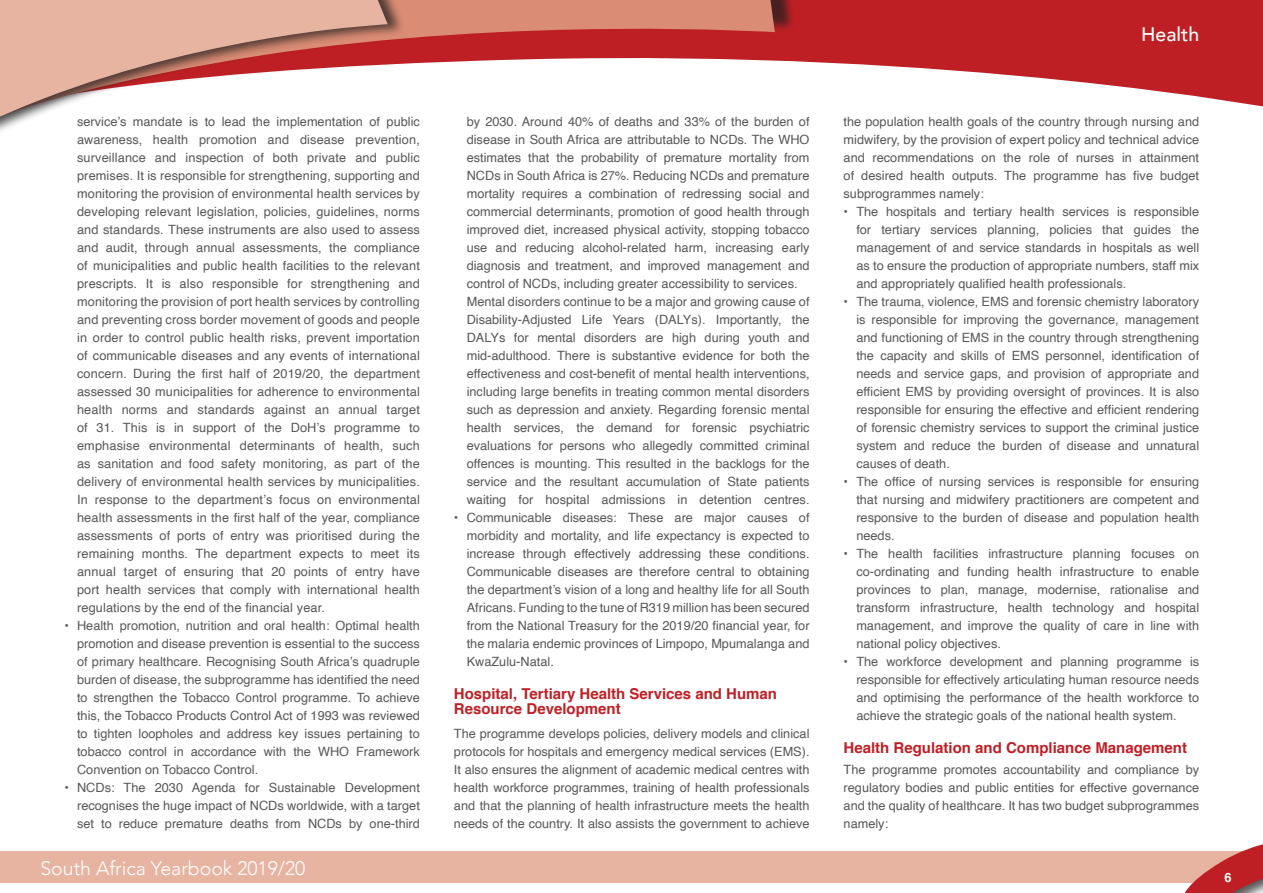
<style>
.page{position:relative;width:1263px;height:893px;background:#fff}
.page>*{position:absolute;margin:0;border:0;box-sizing:border-box;transform-origin:0 0}
.t1{font:300 19.5px "Avenir";color:#fff}
.t2{font:500 19.5px "Avenir";color:#fff}
.Heading1{font:700 15px/15px "Helvetica";color:#be1f24}
.Heading2{font:12.75px/18px "Helvetica";color:#57585a;text-align:justify}
.t3{font:700 12.75px "Helvetica";color:#fff}
</style>
<div class="page">
<div style="left:0;top:851px;width:1245px;height:32px;background:#e7b4a2"></div>
<svg style="left:795px;top:0;width:468px;height:107px;fill:#be1f24"></svg>
<div style="left:0;top:0;width:795px;height:163px;background:#231f20;opacity:.75"></div>
<svg style="left:406px;top:0;width:369px;height:163px"></svg>
<div style="left:0;top:0;width:406px;height:250px;background:#231f20;opacity:.75"></div>
<svg style="left:0;top:0;width:388px;height:239px"></svg>
<svg style="left:1184px;top:844px;width:79px;height:49px"></svg>
<p class="Heading2" style="left:77px;top:113px;width:344px">service’s mandate is to lead the implementation of public awareness, health promotion and disease prevention, surveillance and inspection of both private and public premises. It is responsible for strengthening, supporting and monitoring the provision of environmental health services by developing relevant legislation, policies, guidelines, norms and standards. These instruments are also used to assess and audit, through annual assessments, the compliance of municipalities and public health facilities to the relevant prescripts. It is also responsible for strengthening and monitoring the provision of port health services by controlling and preventing cross border movement of goods and people in order to control public health risks, prevent importation of communicable diseases and any events of international concern. During the first half of 2019/20, the department assessed 30 municipalities for adherence to environmental health norms and standards against an annual target of 31. This is in support of the DoH’s programme to emphasise environmental determinants of health, such as sanitation and food safety monitoring, as part of the delivery of environmental health services by municipalities.<br>In response to the department’s focus on environmental health assessments in the first half of the year, compliance assessments of ports of entry was prioritised during the remaining months. The department expects to meet its annual target of ensuring that 20 points of entry have port health services that comply with international health regulations by the end of the financial year.</p>
<p class="Heading2" style="left:77px;top:617px;width:344px;text-indent:-13px">• Health promotion, nutrition and oral health: Optimal health promotion and disease prevention is essential to the success of primary healthcare. Recognising South Africa’s quadruple burden of disease, the subprogramme has identified the need to strengthen the Tobacco Control programme. To achieve this, the Tobacco Products Control Act of 1993 was reviewed to tighten loopholes and address key issues pertaining to tobacco control in accordance with the WHO Framework Convention on Tobacco Control.</p>
<p class="Heading2" style="left:77px;top:779px;width:344px;text-indent:-13px">• NCDs: The 2030 Agenda for Sustainable Development recognises the huge impact of NCDs worldwide, with a target set to reduce premature deaths from NCDs by one-third</p>
<h1 class="t1" style="left:40px;top:856px;width:267px">South Africa Yearbook 2019/20</h1>
<p class="Heading2" style="left:467px;top:113px;width:344px">by 2030. Around 40% of deaths and 33% of the burden of disease in South Africa are attributable to NCDs. The WHO estimates that the probability of premature mortality from NCDs in South Africa is 27%. Reducing NCDs and premature mortality requires a combination of redressing social and commercial determinants, promotion of good health through improved diet, increased physical activity, stopping tobacco use and reducing alcohol-related harm, increasing early diagnosis and treatment, and improved management and control of NCDs, including greater accessibility to services.</p>
<p class="Heading2" style="left:467px;top:293px;width:344px">Mental disorders continue to be a major and growing cause of</p>
<p class="Heading2" style="left:467px;top:311px;width:344px">Disability-Adjusted Life Years (DALYs). Importantly, the</p>
<p class="Heading2" style="left:467px;top:329px;width:344px">DALYs for mental disorders are high during youth and</p>
<p class="Heading2" style="left:467px;top:347px;width:344px">mid-adulthood. There is substantive evidence for both the</p>
<p class="Heading2" style="left:467px;top:365px;width:344px">effectiveness and cost-benefit of mental health interventions,</p>
<p class="Heading2" style="left:467px;top:383px;width:344px">including large benefits in treating common mental disorders</p>
<p class="Heading2" style="left:467px;top:401px;width:344px">such as depression and anxiety. Regarding forensic mental</p>
<p class="Heading2" style="left:467px;top:419px;width:344px">health services, the demand for forensic psychiatric</p>
<p class="Heading2" style="left:467px;top:437px;width:344px">evaluations for persons who allegedly committed criminal</p>
<p class="Heading2" style="left:467px;top:455px;width:344px">offences is mounting. This resulted in the backlogs for the</p>
<p class="Heading2" style="left:467px;top:473px;width:344px">service and the resultant accumulation of State patients</p>
<p class="Heading2" style="left:467px;top:491px;width:344px">waiting for hospital admissions in detention centres.</p>
<p class="Heading2" style="left:467px;top:509px;width:344px;text-indent:-13px">• Communicable diseases: These are major causes of morbidity and mortality, and life expectancy is expected to increase through effectively addressing these conditions.<br>Communicable diseases are therefore central to obtaining the department’s vision of a long and healthy life for all South Africans. Funding to the tune of R319 million has been secured from the National Treasury for the 2019/20 financial year, for the malaria endemic provinces of Limpopo, Mpumalanga and KwaZulu-Natal.</p>
<p class="Heading1" style="left:454px;top:686px;width:325px">Hospital, Tertiary Health Services and Human<br>Resource Development</p>
<p class="Heading2" style="left:454px;top:725px;width:357px">The programme develops policies, delivery models and clinical protocols for hospitals and emergency medical services (EMS).<br>It also ensures the alignment of academic medical centres with health workforce programmes, training of health professionals and that the planning of health infrastructure meets the health needs of the country. It also assists the government to achieve</p>
<h1 class="t2" style="left:1141px;top:18px;width:60px">Health</h1>
<p class="Heading2" style="left:843px;top:113px;width:357px">the population health goals of the country through nursing and midwifery, by the provision of expert policy and technical advice and recommendations on the role of nurses in attainment of desired health outputs. The programme has five budget subprogrammes namely:</p>
<p class="Heading2" style="left:856px;top:203px;width:344px;text-indent:-13px">• The hospitals and tertiary health services is responsible for tertiary services planning, policies that guides the management of and service standards in hospitals as well as to ensure the production of appropriate numbers, staff mix and appropriately qualified health professionals.</p>
<p class="Heading2" style="left:856px;top:293px;width:344px;text-indent:-13px">• The trauma, violence, EMS and forensic chemistry laboratory is responsible for improving the governance, management and functioning of EMS in the country through strengthening the capacity and skills of EMS personnel, identification of needs and service gaps, and provision of appropriate and efficient EMS by providing oversight of provinces. It is also responsible for ensuring the effective and efficient rendering of forensic chemistry services to support the criminal justice system and reduce the burden of disease and unnatural causes of death.</p>
<p class="Heading2" style="left:856px;top:473px;width:344px;text-indent:-13px">• The office of nursing services is responsible for ensuring that nursing and midwifery practitioners are competent and responsive to the burden of disease and population health needs.</p>
<p class="Heading2" style="left:856px;top:545px;width:344px;text-indent:-13px">• The health facilities infrastructure planning focuses on co-ordinating and funding health infrastructure to enable provinces to plan, manage, modernise, rationalise and transform infrastructure, health technology and hospital management, and improve the quality of care in line with national policy objectives.</p>
<p class="Heading2" style="left:856px;top:653px;width:344px;text-indent:-13px">• The workforce development and planning programme is responsible for effectively articulating human resource needs and optimising the performance of the health workforce to achieve the strategic goals of the national health system.</p>
<p class="Heading1" style="left:843px;top:740px;width:345px">Health Regulation and Compliance Management</p>
<p class="Heading2" style="left:843px;top:761px;width:357px">The programme promotes accountability and compliance by regulatory bodies and public entities for effective governance and the quality of healthcare. It has two budget subprogrammes namely:</p>
<p class="t3" style="left:1224px;top:867px;width:9px">6</p>
</div>
